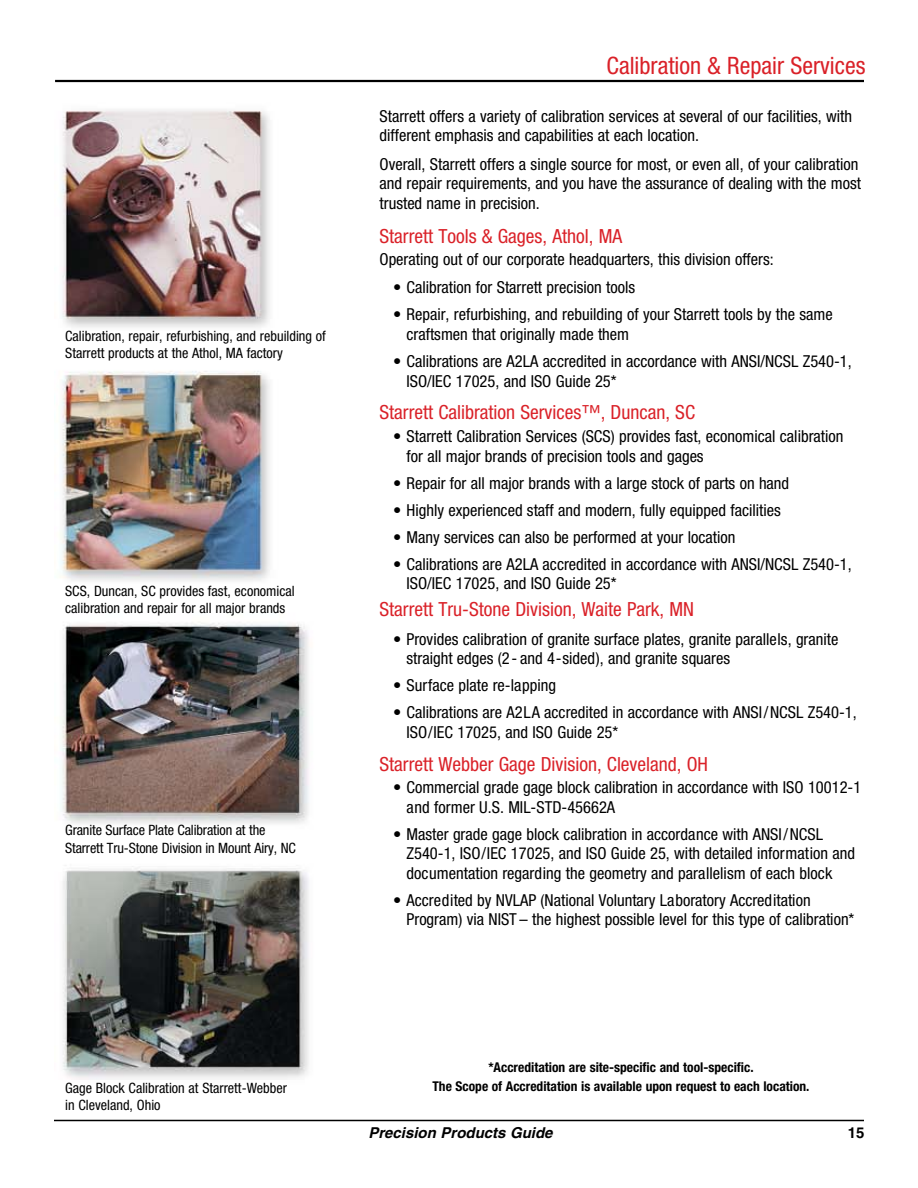
<style>
.page{position:relative;width:918px;height:1188px;background:#fff}
.page>*{position:absolute;margin:0;border:0;box-sizing:border-box;transform-origin:0 0}
.t1{font:condensed 24px "Helvetica Neue";color:#da2128}
.t2{font:condensed 19.5px "Helvetica Neue";color:#da2128}
.t3{font:condensed 16.5px/19.5px "Helvetica Neue";color:#000}
.t4{font:italic 700 15px "Helvetica";color:#000}
.t5{font:700 15px "Helvetica";color:#000}
.t6{font:condensed 14.25px/17.2px "Helvetica Neue";color:#000}
.t7{font:700 condensed 13.5px/19.5px "Helvetica Neue";color:#000;text-align:center}
</style>
<div class="page">
<img style="left:54px;top:110px;width:310px;height:1010px">
<hr style="left:55px;top:80px;width:809px;height:2px;background:#000">
<hr style="left:54px;top:1120px;width:810px;height:1px;background:#000">
<p class="t6" style="left:65px;top:327px;width:262px">Calibration, repair, refurbishing, and rebuilding of<br>Starrett products at the Athol, MA factory</p>
<p class="t6" style="left:65px;top:582px;width:231px">SCS, Duncan, SC provides fast, economical calibration and repair for all major brands</p>
<p class="t6" style="left:65px;top:822px;width:232px">Granite Surface Plate Calibration at the<br>Starrett Tru-Stone Division in Mount Airy, NC</p>
<h1 class="t1" style="left:607px;top:52px;width:260px">Calibration &amp; Repair Services</h1>
<p class="t3" style="left:380px;top:106px;width:474px">Starrett offers a variety of calibration services at several of our facilities, with different emphasis and capabilities at each location.</p>
<p class="t3" style="left:380px;top:154px;width:483px">Overall, Starrett offers a single source for most, or even all, of your calibration and repair requirements, and you have the assurance of dealing with the most trusted name in precision.</p>
<p class="t2" style="left:380px;top:224px;width:244px">Starrett Tools &amp; Gages, Athol, MA</p>
<p class="t3" style="left:380px;top:250px;width:396px">Operating out of our corporate headquarters, this division offers:</p>
<p class="t3" style="left:393px;top:278px;width:244px">• Calibration for Starrett precision tools</p>
<p class="t3" style="left:407px;top:305px;width:428px;text-indent:-14px">• Repair, refurbishing, and rebuilding of your Starrett tools by the same craftsmen that originally made them</p>
<p class="t3" style="left:407px;top:351px;width:447px;text-indent:-13px">• Calibrations are A2LA accredited in accordance with ANSI/NCSL Z540-1,<br>ISO/IEC 17025, and ISO Guide 25*</p>
<p class="t2" style="left:380px;top:401px;width:317px">Starrett Calibration Services™, Duncan, SC</p>
<p class="t3" style="left:407px;top:426px;width:438px;text-indent:-14px">• Starrett Calibration Services (SCS) provides fast, economical calibration for all major brands of precision tools and gages</p>
<p class="t3" style="left:393px;top:473px;width:398px">• Repair for all major brands with a large stock of parts on hand</p>
<p class="t3" style="left:393px;top:500px;width:389px">• Highly experienced staff and modern, fully equipped facilities</p>
<p class="t3" style="left:393px;top:527px;width:344px">• Many services can also be performed at your location</p>
<p class="t3" style="left:407px;top:554px;width:447px;text-indent:-13px">• Calibrations are A2LA accredited in accordance with ANSI/NCSL Z540-1,<br>ISO/IEC 17025, and ISO Guide 25*</p>
<p class="t2" style="left:380px;top:598px;width:316px">Starrett Tru-Stone Division, Waite Park, MN</p>
<p class="t3" style="left:407px;top:629px;width:433px;text-indent:-14px">• Provides calibration of granite surface plates, granite parallels, granite straight edges (2- and 4-sided), and granite squares</p>
<p class="t3" style="left:393px;top:675px;width:165px">• Surface plate re-lapping</p>
<p class="t3" style="left:407px;top:703px;width:452px;text-indent:-13px">• Calibrations are A2LA accredited in accordance with ANSI/NCSL Z540-1,<br>ISO/IEC 17025, and ISO Guide 25*</p>
<p class="t2" style="left:380px;top:752px;width:330px">Starrett Webber Gage Division, Cleveland, OH</p>
<p class="t3" style="left:407px;top:778px;width:456px;text-indent:-14px">• Commercial grade gage block calibration in accordance with ISO 10012-1 and former U.S. MIL-STD-45662A</p>
<p class="t3" style="left:407px;top:824px;width:450px;text-indent:-13px">• Master grade gage block calibration in accordance with ANSI/NCSL<br>Z540-1, ISO/IEC 17025, and ISO Guide 25, with detailed information and documentation regarding the geometry and parallelism of each block</p>
<p class="t3" style="left:407px;top:890px;width:449px;text-indent:-13px">• Accredited by NVLAP (National Voluntary Laboratory Accreditation<br>Program) via NIST – the highest possible level for this type of calibration*</p>
<p class="t6" style="left:65px;top:1079px;width:223px">Gage Block Calibration at Starrett-Webber in Cleveland, Ohio</p>
<p class="t7" style="left:432px;top:1057px;width:379px">*Accreditation are site-specific and tool-specific.<br>The Scope of Accreditation is available upon request to each location.</p>
<p class="t4" style="left:368px;top:1124px;width:186px">Precision Products Guide</p>
<p class="t5" style="left:848px;top:1124px;width:18px">15</p>
</div>
